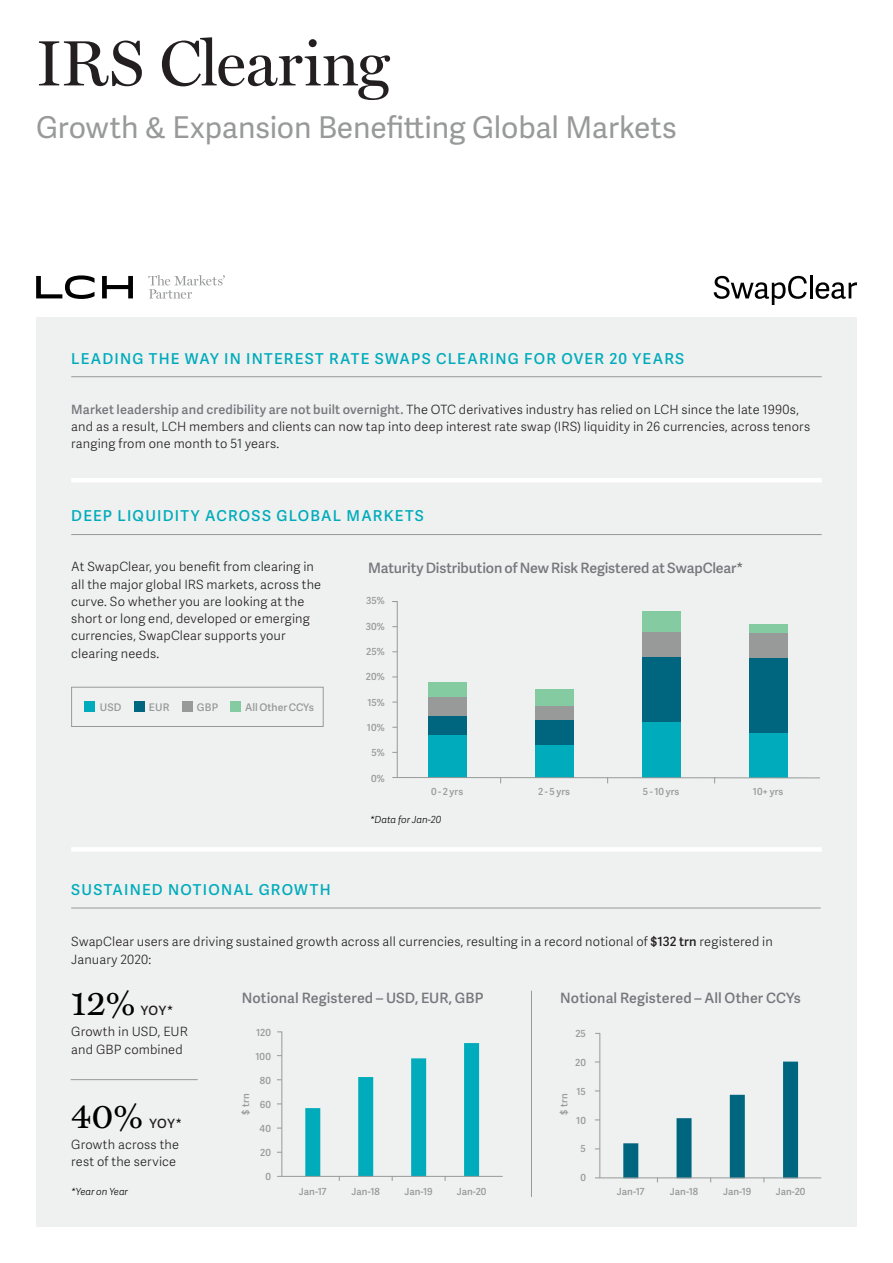
<style>
.page{position:relative;width:893px;height:1263px;background:#fff}
.page>*{position:absolute;margin:0;border:0;box-sizing:border-box;transform-origin:0 0}
.Factsheet_Title{font:64.5px "Miller Display";letter-spacing:-.005em;color:#231f20}
.Miller_Small_Numbers{font:36px "Miller Text";color:#000001}
.FactSheet_Subtitle{font:30px "Adelle Sans";letter-spacing:-.005em;color:#989999}
.Sub-Head{font:600 15px "Adelle Sans";letter-spacing:.08em;color:#00acbb}
.Intro_Text__FactShee{font:600 14.25px "Adelle Sans";color:#75787c}
.Bulleted_List{font:300 12.75px/17.2px "Adelle Sans";letter-spacing:.01em;color:#231f20}
.Miller_Small_Numbers-2{font:600 12.75px "Adelle Sans";letter-spacing:.035em;color:#231f20}
.Table_Data_Copy{font:600 10.5px "Adelle Sans";color:#989999}
.Table_Data_Copy-2{font:600 9.75px "Adelle Sans";color:#989999}
.Table_Data_Copy-3{font:italic 300 9.75px "Adelle Sans";color:#000001}
.s1{font-weight:600;color:#75787c}
.s2{font-weight:600}
</style>
<div class="page">
<div style="left:36px;top:317px;width:821px;height:910px;background:#eff0f0"></div>
<hr style="left:71px;top:478px;width:751px;height:4px;background:#fff">
<div style="left:71px;top:847px;width:751px;height:5px;background:#fff"></div>
<hr style="left:71px;top:534px;width:751px;height:1px;background:#989999">
<svg style="left:36px;top:275px;width:59px;height:24px"></svg>
<svg style="left:102px;top:276px;width:31px;height:22px"></svg>
<svg style="left:148px;top:275px;width:77px;height:24px"></svg>
<svg style="left:714px;top:276px;width:93px;height:29px"></svg>
<hr style="left:810px;top:275px;width:3px;height:23px;background:#000001">
<svg style="left:815px;top:282px;width:42px;height:17px"></svg>
<hr style="left:71px;top:376px;width:751px;height:1px;background:#989999">
<div style="left:428px;top:715px;width:38px;height:20px;background:#006680"></div>
<div style="left:428px;top:682px;width:38px;height:15px;background:#85cba1"></div>
<div style="left:428px;top:697px;width:38px;height:18px;background:#989999"></div>
<div style="left:428px;top:735px;width:38px;height:42px;background:#00acbb"></div>
<div style="left:535px;top:719px;width:38px;height:26px;background:#006680"></div>
<div style="left:535px;top:690px;width:38px;height:16px;background:#85cba1"></div>
<div style="left:535px;top:706px;width:38px;height:13px;background:#989999"></div>
<div style="left:535px;top:745px;width:38px;height:32px;background:#00acbb"></div>
<div style="left:642px;top:656px;width:38px;height:67px;background:#006680"></div>
<div style="left:642px;top:611px;width:38px;height:21px;background:#85cba1"></div>
<div style="left:642px;top:632px;width:38px;height:24px;background:#989999"></div>
<div style="left:642px;top:722px;width:38px;height:55px;background:#00acbb"></div>
<div style="left:749px;top:658px;width:38px;height:75px;background:#006680"></div>
<div style="left:749px;top:633px;width:38px;height:25px;background:#989999"></div>
<div style="left:749px;top:625px;width:38px;height:8px;background:#85cba1"></div>
<div style="left:749px;top:733px;width:38px;height:44px;background:#00acbb"></div>
<svg style="left:392px;top:601px;width:6px;height:176px"></svg>
<hr style="left:392px;top:777px;width:428px;height:1px;background:#989999">
<div style="left:84px;top:701px;width:11px;height:11px;background:#00acbb"></div>
<div style="left:134px;top:701px;width:11px;height:11px;background:#006680"></div>
<div style="left:182px;top:701px;width:11px;height:11px;background:#989999"></div>
<div style="left:230px;top:701px;width:11px;height:11px;background:#85cba1"></div>
<div style="left:71px;top:687px;width:253px;height:40px;border:1px solid #989999"></div>
<div style="left:305px;top:1108px;width:15px;height:68px;background:#00acbb"></div>
<div style="left:623px;top:1143px;width:15px;height:35px;background:#006680"></div>
<div style="left:358px;top:1077px;width:15px;height:99px;background:#00acbb"></div>
<div style="left:677px;top:1118px;width:15px;height:60px;background:#006680"></div>
<div style="left:411px;top:1058px;width:15px;height:118px;background:#00acbb"></div>
<div style="left:730px;top:1095px;width:15px;height:83px;background:#006680"></div>
<div style="left:464px;top:1043px;width:15px;height:133px;background:#00acbb"></div>
<div style="left:783px;top:1061px;width:15px;height:117px;background:#006680"></div>
<hr style="left:71px;top:908px;width:750px;height:1px;background:#989999">
<svg style="left:595px;top:1032px;width:6px;height:147px"></svg>
<svg style="left:277px;top:1031px;width:6px;height:145px"></svg>
<hr style="left:595px;top:1177px;width:226px;height:1px;background:#989999">
<hr style="left:277px;top:1176px;width:226px;height:1px;background:#989999">
<hr style="left:71px;top:1079px;width:127px;height:1px;background:#989999">
<hr style="left:531px;top:991px;width:1px;height:206px;background:#989999">
<p class="Factsheet_Title" style="left:36px;top:25px;width:355px">IRS Clearing</p>
<p class="FactSheet_Subtitle" style="left:36px;top:106px;width:642px">Growth &amp; Expansion Benefitting Global Markets</p>
<p class="Sub-Head" style="left:71px;top:347px;width:615px">LEADING THE WAY IN INTEREST RATE SWAPS CLEARING FOR OVER 20 YEARS</p>
<p class="Bulleted_List" style="left:71px;top:400px;width:740px"><span class="s1">Market leadership and credibility are not built overnight.</span> The OTC derivatives industry has relied on LCH since the late 1990s, and as a result, LCH members and clients can now tap into deep interest rate swap (IRS) liquidity in 26 currencies, across tenors ranging from one month to 51 years.</p>
<p class="Sub-Head" style="left:71px;top:505px;width:354px">DEEP LIQUIDITY ACROSS GLOBAL MARKETS</p>
<p class="Bulleted_List" style="left:71px;top:558px;width:251px">At SwapClear, you benefit from clearing in all the major global IRS markets, across the curve. So whether you are looking at the short or long end, developed or emerging currencies, SwapClear supports your clearing needs.</p>
<p class="Intro_Text__FactShee" style="left:368px;top:557px;width:376px">Maturity Distribution of New Risk Registered at SwapClear*</p>
<p class="Table_Data_Copy-2" style="left:366px;top:594px;width:20px">35%</p>
<p class="Table_Data_Copy-2" style="left:366px;top:619px;width:21px">30%</p>
<p class="Table_Data_Copy-2" style="left:366px;top:644px;width:20px">25%</p>
<p class="Table_Data_Copy-2" style="left:366px;top:670px;width:20px">20%</p>
<p class="Table_Data_Copy-2" style="left:367px;top:695px;width:19px">15%</p>
<p class="Table_Data_Copy-2" style="left:367px;top:720px;width:19px">10%</p>
<p class="Table_Data_Copy-2" style="left:372px;top:746px;width:15px">5%</p>
<p class="Table_Data_Copy-2" style="left:371px;top:771px;width:15px">0%</p>
<p class="Table_Data_Copy" style="left:100px;top:699px;width:23px">USD</p>
<p class="Table_Data_Copy" style="left:149px;top:699px;width:22px">EUR</p>
<p class="Table_Data_Copy" style="left:197px;top:699px;width:23px">GBP</p>
<p class="Table_Data_Copy" style="left:245px;top:699px;width:70px">All Other CCYs</p>
<p class="Table_Data_Copy-2" style="left:431px;top:784px;width:34px">0 - 2 yrs</p>
<p class="Table_Data_Copy-2" style="left:538px;top:784px;width:33px">2 - 5 yrs</p>
<p class="Table_Data_Copy-2" style="left:643px;top:784px;width:38px">5 - 10 yrs</p>
<p class="Table_Data_Copy-2" style="left:753px;top:784px;width:32px">10+ yrs</p>
<p class="Sub-Head" style="left:71px;top:879px;width:261px">SUSTAINED NOTIONAL GROWTH</p>
<p class="Table_Data_Copy-3" style="left:370px;top:812px;width:73px">*Data for Jan-20</p>
<p class="Bulleted_List" style="left:71px;top:933px;width:703px">SwapClear users are driving sustained growth across all currencies, resulting in a record notional of <span class="s2">$132 trn</span> registered in<br>January 2020:</p>
<p class="Miller_Small_Numbers" style="left:71px;top:974px;width:67px">12%</p>
<p class="Miller_Small_Numbers-2" style="left:141px;top:1001px;width:34px">YOY*</p>
<p class="Bulleted_List" style="left:71px;top:1023px;width:118px">Growth in USD, EUR and GBP combined</p>
<p class="Miller_Small_Numbers" style="left:71px;top:1087px;width:74px">40%</p>
<p class="Miller_Small_Numbers-2" style="left:149px;top:1114px;width:34px">YOY*</p>
<p class="Bulleted_List" style="left:71px;top:1135px;width:109px">Growth across the rest of the service</p>
<p class="Table_Data_Copy-3" style="left:71px;top:1184px;width:58px">*Year on Year</p>
<p class="Intro_Text__FactShee" style="left:242px;top:987px;width:243px">Notional Registered – USD, EUR, GBP</p>
<p class="Intro_Text__FactShee" style="left:560px;top:987px;width:242px">Notional Registered – All Other CCYs</p>
<p class="Table_Data_Copy-2" style="left:256px;top:1025px;width:16px">120</p>
<p class="Table_Data_Copy-2" style="left:255px;top:1049px;width:17px">100</p>
<p class="Table_Data_Copy-2" style="left:260px;top:1073px;width:13px">80</p>
<p class="Table_Data_Copy-2" style="left:260px;top:1097px;width:13px">60</p>
<p class="Table_Data_Copy-2" style="left:260px;top:1121px;width:13px">40</p>
<p class="Table_Data_Copy-2" style="left:260px;top:1145px;width:12px">20</p>
<p class="Table_Data_Copy-2" style="left:265px;top:1169px;width:7px">0</p>
<p class="Table_Data_Copy-2" style="left:575px;top:1027px;width:12px">25</p>
<p class="Table_Data_Copy-2" style="left:575px;top:1055px;width:12px">20</p>
<p class="Table_Data_Copy-2" style="left:577px;top:1084px;width:11px">15</p>
<p class="Table_Data_Copy-2" style="left:576px;top:1113px;width:11px">10</p>
<p class="Table_Data_Copy-2" style="left:581px;top:1142px;width:7px">5</p>
<p class="Table_Data_Copy-2" style="left:580px;top:1171px;width:7px">0</p>
<p class="Table_Data_Copy-2" style="left:239px;top:1114px;width:22px;rotate:-90deg">$ trn</p>
<p class="Table_Data_Copy-2" style="left:557px;top:1114px;width:22px;rotate:-90deg">$ trn</p>
<p class="Table_Data_Copy-2" style="left:299px;top:1184px;width:29px">Jan-17</p>
<p class="Table_Data_Copy-2" style="left:352px;top:1184px;width:30px">Jan-18</p>
<p class="Table_Data_Copy-2" style="left:404px;top:1184px;width:30px">Jan-19</p>
<p class="Table_Data_Copy-2" style="left:457px;top:1184px;width:31px">Jan-20</p>
<p class="Table_Data_Copy-2" style="left:617px;top:1184px;width:29px">Jan-17</p>
<p class="Table_Data_Copy-2" style="left:670px;top:1184px;width:30px">Jan-18</p>
<p class="Table_Data_Copy-2" style="left:723px;top:1184px;width:30px">Jan-19</p>
<p class="Table_Data_Copy-2" style="left:776px;top:1184px;width:31px">Jan-20</p>
</div>
